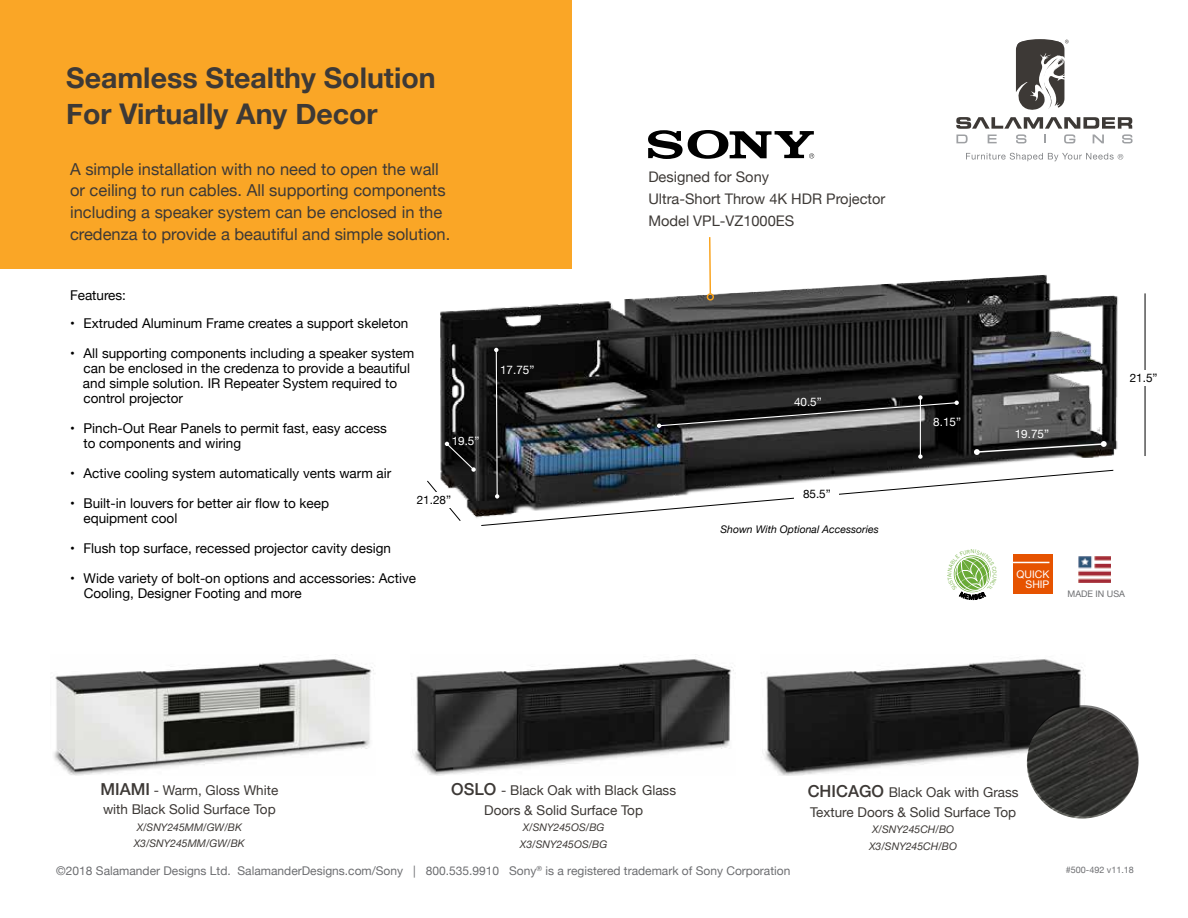
<style>
.page{position:relative;width:1188px;height:918px;background:#fff}
.page>*{position:absolute;margin:0;border:0;box-sizing:border-box;transform-origin:0 0}
.t1{font:700 28.5px/36px "Helvetica Neue";color:#3d3936}
.t2{font:16.5px/21.8px "Helvetica Neue";color:#3d3936}
.t3{font:14.55px/21.9px "Helvetica Neue";color:#3d3936}
.t4{font:13.5px/15px "Helvetica Neue";color:#000}
.t5{font:13.5px/19.5px "Helvetica Neue";color:#3d3936}
.t6{font:12px "Helvetica Neue";color:#6d6e71}
.t7{font:11.7px "Helvetica Neue";color:#fff}
.t8{font:11.7px "Helvetica Neue";color:#000}
.t9{font:italic 10.5px/16.5px "Helvetica Neue";color:#3d3936}
.t10{font:italic 10.5px "Helvetica Neue";color:#000}
.t11{font:10.5px/10.5px "Helvetica Neue";color:#fff;text-align:right}
.t12{font:9px "Helvetica Neue";color:#6d6e71}
.s1{font-weight:500;font-size:16.5px}
</style>
<div class="page">
<div style="left:0;top:0;width:572px;height:269px;background:#faa626"></div>
<hr style="left:1145px;top:293px;width:1px;height:163px;background:#000">
<div style="left:1130px;top:371px;width:54px;height:15px;background:#fff"></div>
<img style="left:1079px;top:557px;width:32px;height:25px">
<div style="left:1013px;top:554px;width:39px;height:40px;background:#e65300"></div>
<hr style="left:1004px;top:562px;width:45px;height:1px;background:#fff">
<svg style="left:648px;top:130px;width:166px;height:29px"></svg>
<img style="left:440px;top:274px;width:678px;height:180px">
<img style="left:54px;top:659px;width:320px;height:116px">
<img style="left:413px;top:659px;width:321px;height:116px">
<img style="left:765px;top:659px;width:321px;height:116px">
<svg style="left:708px;top:237px;width:4px;height:57px"></svg>
<div style="left:707px;top:293px;width:7px;height:8px;border:1px solid #faa21b;border-radius:50%"></div>
<svg style="left:1018px;top:39px;width:44px;height:12px"></svg>
<svg style="left:956px;top:40px;width:177px;height:103px"></svg>
<svg style="left:966px;top:153px;width:157px;height:8px"></svg>
<img style="left:1027px;top:707px;width:111px;height:112px;border-radius:56px">
<svg style="left:1027px;top:705px;width:112px;height:111px;background:#343331"></svg>
<svg style="left:427px;top:348px;width:687px;height:178px"></svg>
<svg style="left:953px;top:555px;width:38px;height:45px"></svg>
<h1 class="t1" style="left:66px;top:61px;width:371px">Seamless Stealthy Solution<br>For Virtually Any Decor</h1>
<p class="t2" style="left:70px;top:159px;width:382px">A simple installation with no need to open the wall or ceiling to run cables. All supporting components including a speaker system can be enclosed in the credenza to provide a beautiful and simple solution.</p>
<p class="t4" style="left:70px;top:288px;width:58px">Features:</p>
<p class="t4" style="left:70px;top:317px;width:340px">• Extruded Aluminum Frame creates a support skeleton</p>
<p class="t4" style="left:83px;top:347px;width:333px;text-indent:-13px">• All supporting components including a speaker system can be enclosed in the credenza to provide a beautiful and simple solution. IR Repeater System required to control projector</p>
<p class="t4" style="left:84px;top:422px;width:305px;text-indent:-14px">• Pinch-Out Rear Panels to permit fast, easy access to components and wiring</p>
<p class="t4" style="left:70px;top:467px;width:323px">• Active cooling system automatically vents warm air</p>
<p class="t4" style="left:84px;top:497px;width:247px;text-indent:-14px">• Built-in louvers for better air flow to keep equipment cool</p>
<p class="t4" style="left:70px;top:542px;width:323px">• Flush top surface, recessed projector cavity design</p>
<p class="t4" style="left:84px;top:572px;width:334px;text-indent:-14px">• Wide variety of bolt-on options and accessories: Active<br>Cooling, Designer Footing and more</p>
<p class="t7" style="left:452px;top:432px;width:29px">19.5”</p>
<p class="t8" style="left:417px;top:492px;width:36px">21.28”</p>
<p class="t7" style="left:500px;top:362px;width:36px">17.75”</p>
<p class="t3" style="left:648px;top:167px;width:239px">Designed for Sony<br>Ultra-Short Throw 4K HDR Projector<br>Model VPL-VZ1000ES</p>
<p class="t7" style="left:794px;top:394px;width:29px">40.5”</p>
<p class="t8" style="left:803px;top:486px;width:29px">85.5”</p>
<p class="t10" style="left:720px;top:522px;width:160px">Shown With Optional Accessories</p>
<p class="t7" style="left:933px;top:414px;width:29px">8.15”</p>
<p class="t7" style="left:1015px;top:426px;width:36px">19.75”</p>
<p class="t8" style="left:1130px;top:369px;width:29px">21.5”</p>
<p class="t11" style="left:1017px;top:570px;width:34px">QUICK<br>SHIP</p>
<p class="t12" style="left:1068px;top:587px;width:59px">MADE IN USA</p>
<p class="t5" style="left:100px;top:781px;width:179px"><span class="s1">MIAMI</span> - Warm, Gloss White with Black Solid Surface Top</p>
<p class="t9" style="left:134px;top:820px;width:113px">X/SNY245MM/GW/BK<br>X3/SNY245MM/GW/BK</p>
<p class="t5" style="left:451px;top:782px;width:226px;text-align:center"><span class="s1">OSLO</span> - Black Oak with Black Glass<br>Doors &amp; Solid Surface Top</p>
<p class="t9" style="left:520px;top:820px;width:89px">X/SNY245OS/BG<br>X3/SNY245OS/BG</p>
<p class="t5" style="left:808px;top:783px;width:212px"><span class="s1">CHICAGO</span> Black Oak with Grass<br>Texture Doors &amp; Solid Surface Top</p>
<p class="t9" style="left:869px;top:822px;width:89px">X/SNY245CH/BO<br>X3/SNY245CH/BO</p>
<p class="t6" style="left:238px;top:862px;width:554px">SalamanderDesigns.com/Sony | 800.535.9910 Sony<sup>®</sup> is a registered trademark of Sony Corporation</p>
<p class="t6" style="left:56px;top:862px;width:176px">©2018 Salamander Designs Ltd.</p>
<p class="t12" style="left:1066px;top:863px;width:70px">#500-492 v11.18</p>
</div>
